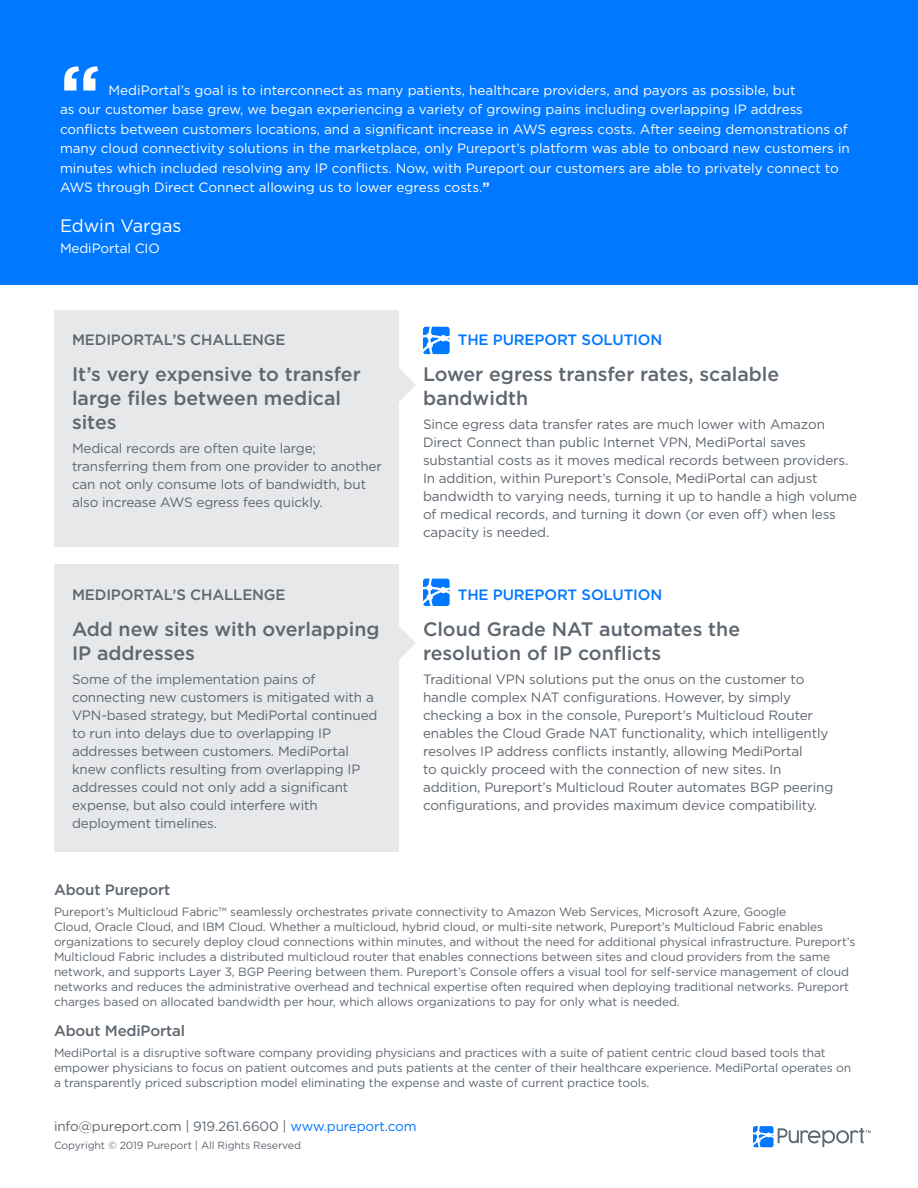
<style>
.page{position:relative;width:918px;height:1188px;background:#fff}
.page>*{position:absolute;margin:0;border:0;box-sizing:border-box;transform-origin:0 0}
.t1{font:700 75px "Gotham";color:#fff}
.t2{font:500 19.5px/24px "Gotham";color:#5e6670}
.t3{font:18px "Gotham";color:#fff}
.t4{font:500 15px "Gotham";letter-spacing:-.01em;color:#5e6670}
.t5{font:500 15px "Gotham";letter-spacing:-.01em;color:#0078ff}
.t6{font:13.5px/18px "Gotham";letter-spacing:-.01em;color:#5e6670}
.t7{font:13.5px/19.5px "Gotham";color:#fff}
.t8{font:12px/15px "Gotham";letter-spacing:-.01em;color:#5e6670}
.t9{font:10.5px "Gotham";letter-spacing:-.01em;color:#5e6670}
.s1{font-weight:700}
.s2{color:#0078ff}
</style>
<div class="page">
<div style="left:0;top:0;width:918px;height:285px;background:#0078ff"></div>
<div style="left:54px;top:564px;width:345px;height:288px;background:#e7e8ea"></div>
<div style="left:54px;top:310px;width:345px;height:238px;background:#e7e8ea"></div>
<svg style="left:753px;top:1126px;width:118px;height:21px"></svg>
<svg style="left:423px;top:327px;width:27px;height:27px"></svg>
<svg style="left:423px;top:579px;width:27px;height:27px"></svg>
<svg style="left:399px;top:369px;width:16px;height:32px"></svg>
<svg style="left:399px;top:627px;width:16px;height:32px"></svg>
<h1 class="t1" style="left:60px;top:43px;width:42px">“</h1>
<p class="t7" style="left:60px;top:80px;width:791px;text-indent:49px">MediPortal’s goal is to interconnect as many patients, healthcare providers, and payors as possible, but<br>as our customer base grew, we began experiencing a variety of growing pains including overlapping IP address conflicts between customers locations, and a significant increase in AWS egress costs. After seeing demonstrations of many cloud connectivity solutions in the marketplace, only Pureport’s platform was able to onboard new customers in minutes which included resolving any IP conflicts. Now, with Pureport our customers are able to privately connect to AWS through Direct Connect allowing us to lower egress costs.<span class="s1">”</span></p>
<h3 class="t3" style="left:60px;top:214px;width:123px">Edwin Vargas</h3>
<p class="t7" style="left:60px;top:238px;width:101px">MediPortal CIO</p>
<p class="t4" style="left:72px;top:330px;width:215px">MEDIPORTAL’S CHALLENGE</p>
<h2 class="t2" style="left:72px;top:362px;width:290px">It’s very expensive to transfer large files between medical sites</h2>
<p class="t6" style="left:72px;top:439px;width:311px">Medical records are often quite large; transferring them from one provider to another can not only consume lots of bandwidth, but also increase AWS egress fees quickly.</p>
<p class="t4" style="left:72px;top:584px;width:215px">MEDIPORTAL’S CHALLENGE</p>
<h2 class="t2" style="left:72px;top:616px;width:309px">Add new sites with overlapping<br>IP addresses</h2>
<p class="t6" style="left:72px;top:670px;width:307px">Some of the implementation pains of connecting new customers is mitigated with a VPN-based strategy, but MediPortal continued to run into delays due to overlapping IP addresses between customers. MediPortal knew conflicts resulting from overlapping IP addresses could not only add a significant expense, but also could interfere with deployment timelines.</p>
<p class="t5" style="left:458px;top:330px;width:206px">THE PUREPORT SOLUTION</p>
<h2 class="t2" style="left:423px;top:362px;width:358px">Lower egress transfer rates, scalable bandwidth</h2>
<p class="t6" style="left:423px;top:415px;width:436px">Since egress data transfer rates are much lower with Amazon Direct Connect than public Internet VPN, MediPortal saves substantial costs as it moves medical records between providers.<br>In addition, within Pureport’s Console, MediPortal can adjust bandwidth to varying needs, turning it up to handle a high volume of medical records, and turning it down (or even off) when less capacity is needed.</p>
<p class="t5" style="left:458px;top:584px;width:206px">THE PUREPORT SOLUTION</p>
<h2 class="t2" style="left:423px;top:616px;width:319px">Cloud Grade NAT automates the resolution of IP conflicts</h2>
<p class="t6" style="left:423px;top:670px;width:412px">Traditional VPN solutions put the onus on the customer to handle complex NAT configurations. However, by simply checking a box in the console, Pureport’s Multicloud Router enables the Cloud Grade NAT functionality, which intelligently resolves IP address conflicts instantly, allowing MediPortal<br>to quickly proceed with the connection of new sites. In addition, Pureport’s Multicloud Router automates BGP peering configurations, and provides maximum device compatibility.</p>
<p class="t4" style="left:54px;top:880px;width:118px">About Pureport</p>
<p class="t8" style="left:54px;top:904px;width:803px">Pureport’s Multicloud Fabric™ seamlessly orchestrates private connectivity to Amazon Web Services, Microsoft Azure, Google<br>Cloud, Oracle Cloud, and IBM Cloud. Whether a multicloud, hybrid cloud, or multi-site network, Pureport’s Multicloud Fabric enables organizations to securely deploy cloud connections within minutes, and without the need for additional physical infrastructure. Pureport’s Multicloud Fabric includes a distributed multicloud router that enables connections between sites and cloud providers from the same network, and supports Layer 3, BGP Peering between them. Pureport’s Console offers a visual tool for self-service management of cloud networks and reduces the administrative overhead and technical expertise often required when deploying traditional networks. Pureport charges based on allocated bandwidth per hour, which allows organizations to pay for only what is needed.</p>
<p class="t4" style="left:54px;top:1021px;width:133px">About MediPortal</p>
<p class="t8" style="left:54px;top:1045px;width:799px">MediPortal is a disruptive software company providing physicians and practices with a suite of patient centric cloud based tools that empower physicians to focus on patient outcomes and puts patients at the center of their healthcare experience. MediPortal operates on a transparently priced subscription model eliminating the expense and waste of current practice tools.</p>
<p class="t6" style="left:54px;top:1117px;width:364px">info@pureport.com | 919.261.6600 | <span class="s2">www.pureport.com</span></p>
<p class="t9" style="left:54px;top:1139px;width:248px">Copyright © 2019 Pureport | All Rights Reserved</p>
</div>
